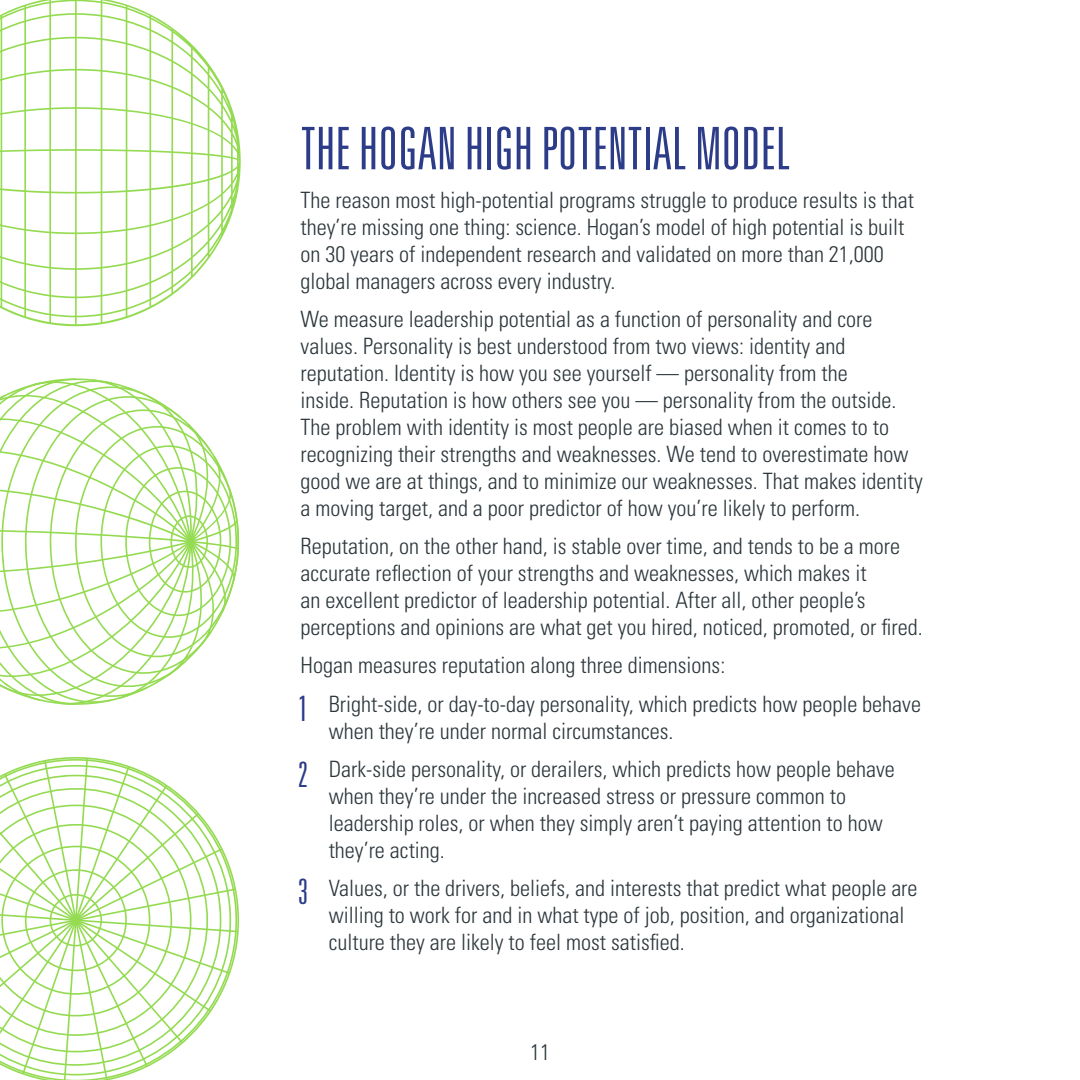
<style>
.page{position:relative;width:1080px;height:1080px;background:#fff}
.page>*{position:absolute;margin:0;border:0;box-sizing:border-box;transform-origin:0 0}
.t1{font:300 ultra-condensed 58.75px "Univers";color:#2d3c88}
.t2{font:300 ultra-condensed 35px "Univers";color:#2d3b88}
.t3{font:300 condensed 22.5px/27px "Univers";color:#2c363b}
</style>
<div class="page">
<svg style="left:0;top:0;width:241px;height:326px"></svg>
<svg style="left:0;top:378px;width:239px;height:327px"></svg>
<svg style="left:0;top:757px;width:239px;height:323px"></svg>
<p class="t1" style="left:301px;top:118px;width:492px">THE HOGAN HIGH POTENTIAL MODEL</p>
<p class="t3" style="left:301px;top:186px;width:615px">The reason most high-potential programs struggle to produce results is that they’re missing one thing: science. Hogan’s model of high potential is built on 30 years of independent research and validated on more than 21,000 global managers across every industry.</p>
<p class="t3" style="left:301px;top:305px;width:624px">We measure leadership potential as a function of personality and core values. Personality is best understood from two views: identity and reputation. Identity is how you see yourself — personality from the<br>inside. Reputation is how others see you — personality from the outside.<br>The problem with identity is most people are biased when it comes to to recognizing their strengths and weaknesses. We tend to overestimate how good we are at things, and to minimize our weaknesses. That makes identity a moving target, and a poor predictor of how you’re likely to perform.</p>
<p class="t3" style="left:301px;top:533px;width:624px">Reputation, on the other hand, is stable over time, and tends to be a more accurate reflection of your strengths and weaknesses, which makes it<br>an excellent predictor of leadership potential. After all, other people’s perceptions and opinions are what get you hired, noticed, promoted, or fired.</p>
<p class="t3" style="left:301px;top:652px;width:426px">Hogan measures reputation along three dimensions:</p>
<p class="t3" style="left:329px;top:690px;width:594px">Bright-side, or day-to-day personality, which predicts how people behave when they’re under normal circumstances.</p>
<p class="t3" style="left:329px;top:755px;width:568px">Dark-side personality, or derailers, which predicts how people behave when they’re under the increased stress or pressure common to leadership roles, or when they simply aren’t paying attention to how they’re acting.</p>
<p class="t3" style="left:329px;top:875px;width:590px">Values, or the drivers, beliefs, and interests that predict what people are willing to work for and in what type of job, position, and organizational culture they are likely to feel most satisfied.</p>
<p class="t2" style="left:298px;top:690px;width:11px">1</p>
<p class="t2" style="left:298px;top:756px;width:11px">2</p>
<p class="t2" style="left:298px;top:873px;width:11px">3</p>
<p class="t3" style="left:530px;top:1038px;width:21px">11</p>
</div>
